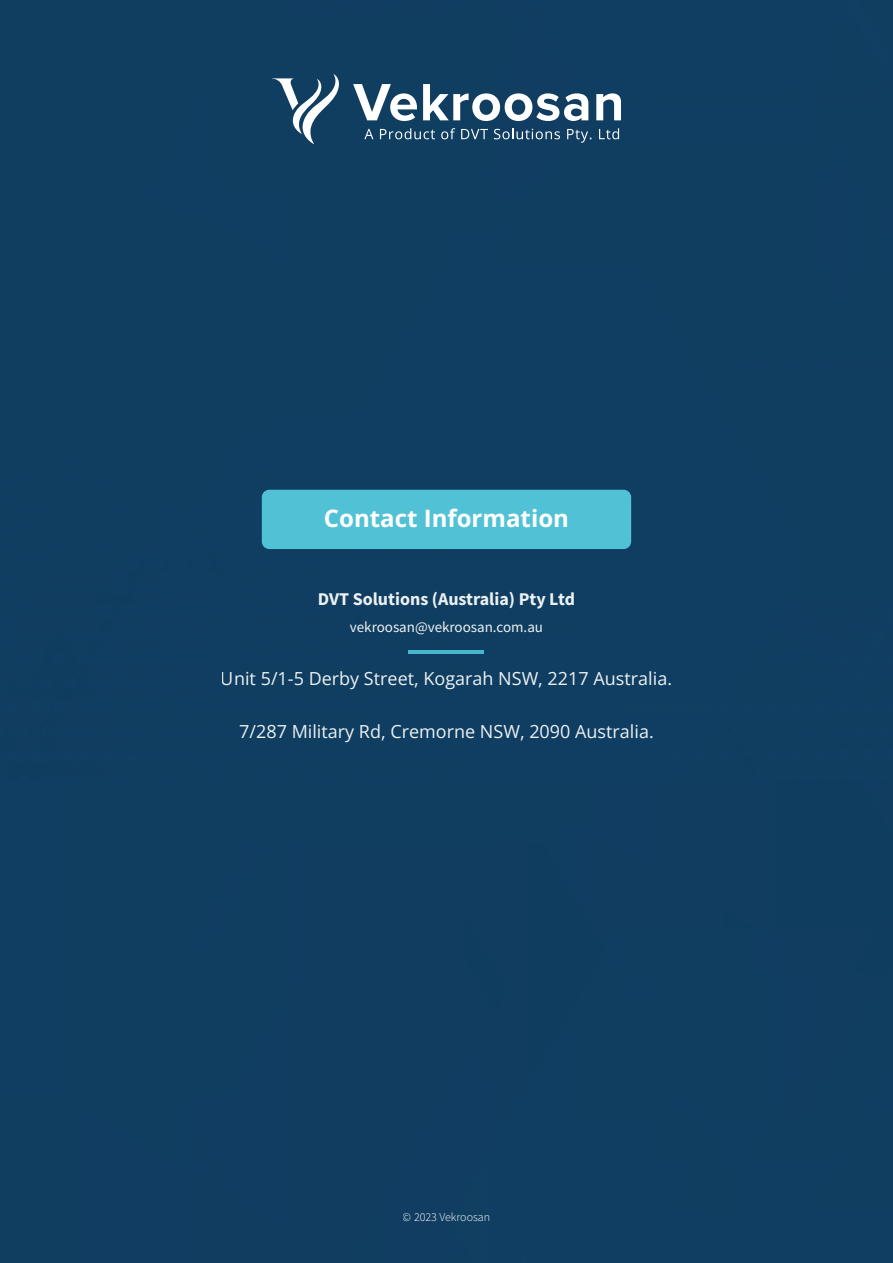
<style>
.page{position:relative;width:893px;height:1263px;background:#103e61}
.page>*{position:absolute;margin:0;border:0;box-sizing:border-box;transform-origin:0 0}
.t1{font:24px "Open Sans";color:#fff}
.t2{font:18px "Open Sans";color:#ecf1f2}
.t3{font:700 18px "Source Sans Pro";color:#ecf1f2}
.t4{font:15px "Source Sans Pro";color:#ecf1f2}
.t5{font:300 12px "Source Sans Pro";color:#fff}
</style>
<div class="page">
<svg style="left:272px;top:74px;width:67px;height:70px"></svg>
<svg style="left:353px;top:84px;width:64px;height:37px"></svg>
<svg style="left:423px;top:84px;width:165px;height:37px"></svg>
<svg style="left:596px;top:93px;width:25px;height:27px"></svg>
<svg style="left:364px;top:129px;width:9px;height:10px"></svg>
<svg style="left:380px;top:128px;width:55px;height:11px"></svg>
<svg style="left:441px;top:128px;width:14px;height:11px"></svg>
<svg style="left:461px;top:129px;width:27px;height:10px"></svg>
<svg style="left:494px;top:128px;width:66px;height:11px"></svg>
<svg style="left:567px;top:129px;width:24px;height:14px"></svg>
<svg style="left:599px;top:128px;width:20px;height:11px"></svg>
<div style="left:262px;top:490px;width:369px;height:59px;background:#51c2d6;border-radius:8px"></div>
<hr style="left:409px;top:651px;width:75px;height:3px;background:#46b7cd">
<h1 class="t1" style="left:324px;top:501px;width:246px">Contact Information</h1>
<p class="t3" style="left:318px;top:587px;width:259px">DVT Solutions (Australia) Pty Ltd</p>
<p class="t4" style="left:350px;top:617px;width:195px">vekroosan@vekroosan.com.au</p>
<p class="t2" style="left:221px;top:666px;width:453px">Unit 5/1-5 Derby Street, Kogarah NSW, 2217 Australia.</p>
<p class="t2" style="left:239px;top:719px;width:416px">7/287 Military Rd, Cremorne NSW, 2090 Australia.</p>
<p class="t5" style="left:403px;top:1210px;width:89px">© 2023 Vekroosan</p>
</div>
